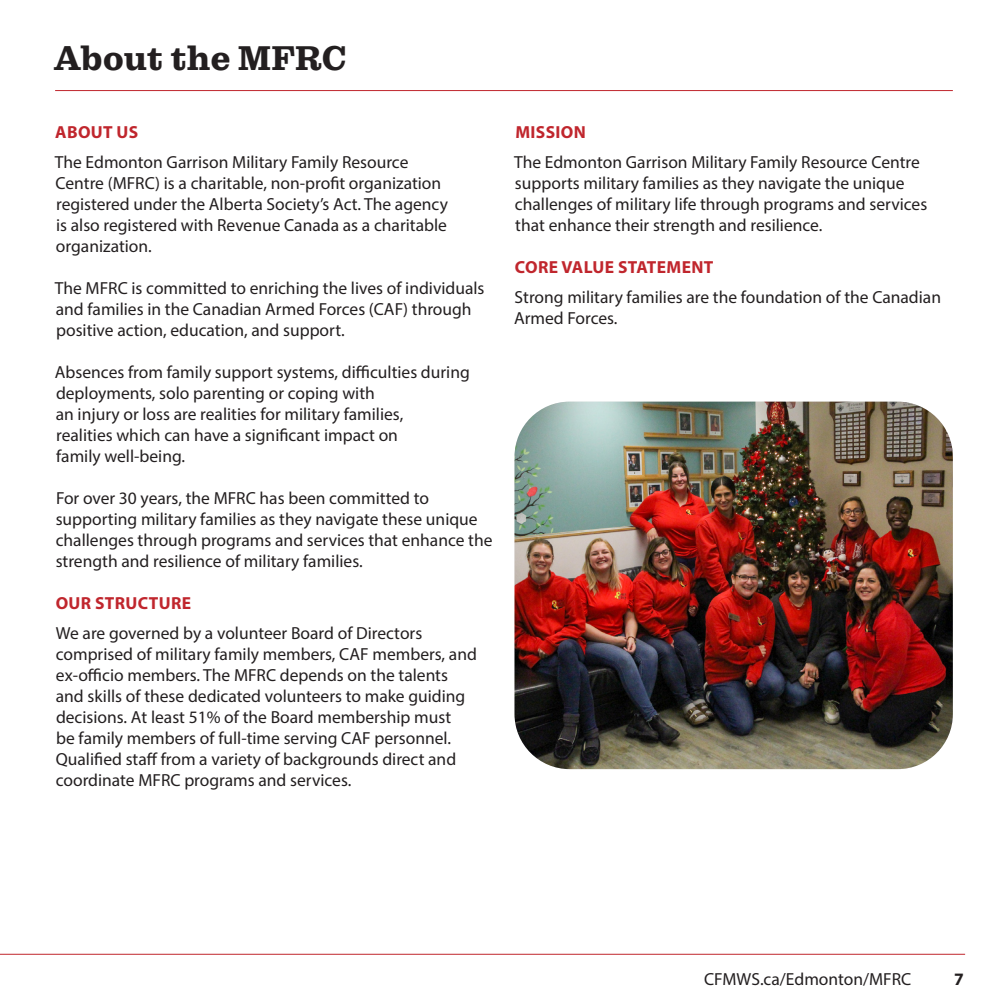
<style>
.page{position:relative;width:1008px;height:1008px;background:#fff}
.page>*{position:absolute;margin:0;border:0;box-sizing:border-box;transform-origin:0 0}
.t1{font:700 35px "Pulpo";color:#231f20}
.BODY{font:17.5px/21px "Myriad Pro";color:#231f20}
.BODY-2{font:700 17.5px "Myriad Pro";letter-spacing:.02em;color:#c0262d}
.t2{font:700 17.5px "Myriad Pro";color:#231f20}
</style>
<div class="page">
<img style="left:514px;top:402px;width:439px;height:367px">
<hr style="left:0;top:954px;width:965px;height:1px;background:#c0262d">
<hr style="left:55px;top:90px;width:898px;height:1px;background:#c0262d">
<p class="t1" style="left:54px;top:38px;width:294px">About the MFRC</p>
<p class="BODY-2" style="left:55px;top:121px;width:85px">ABOUT US</p>
<p class="BODY" style="left:55px;top:151px;width:395px">The Edmonton Garrison Military Family Resource Centre (MFRC) is a charitable, non-profit organization registered under the Alberta Society’s Act. The agency is also registered with Revenue Canada as a charitable organization.</p>
<p class="BODY" style="left:55px;top:277px;width:431px">The MFRC is committed to enriching the lives of individuals and families in the Canadian Armed Forces (CAF) through positive action, education, and support.</p>
<p class="BODY" style="left:55px;top:361px;width:416px">Absences from family support systems, difficulties during deployments, solo parenting or coping with</p>
<p class="BODY" style="left:56px;top:403px;width:349px">an injury or loss are realities for military families,</p>
<p class="BODY" style="left:56px;top:424px;width:343px">realities which can have a significant impact on</p>
<p class="BODY" style="left:56px;top:445px;width:131px">family well-being.</p>
<p class="BODY" style="left:56px;top:487px;width:438px">For over 30 years, the MFRC has been committed to supporting military families as they navigate these unique challenges through programs and services that enhance the strength and resilience of military families.</p>
<p class="BODY-2" style="left:56px;top:592px;width:137px">OUR STRUCTURE</p>
<p class="BODY" style="left:56px;top:622px;width:423px">We are governed by a volunteer Board of Directors comprised of military family members, CAF members, and ex-officio members. The MFRC depends on the talents and skills of these dedicated volunteers to make guiding decisions. At least 51% of the Board membership must<br>be family members of full-time serving CAF personnel.<br>Qualified staff from a variety of backgrounds direct and coordinate MFRC programs and services.</p>
<p class="BODY-2" style="left:515px;top:121px;width:72px">MISSION</p>
<p class="BODY" style="left:514px;top:151px;width:415px">The Edmonton Garrison Military Family Resource Centre supports military families as they navigate the unique challenges of military life through programs and services that enhance their strength and resilience.</p>
<p class="BODY-2" style="left:515px;top:256px;width:200px">CORE VALUE STATEMENT</p>
<p class="BODY" style="left:514px;top:286px;width:428px">Strong military families are the foundation of the Canadian<br>Armed Forces.</p>
<p class="BODY" style="left:704px;top:969px;width:209px">CFMWS.ca/Edmonton/MFRC</p>
<p class="t2" style="left:954px;top:968px;width:11px">7</p>
</div>
